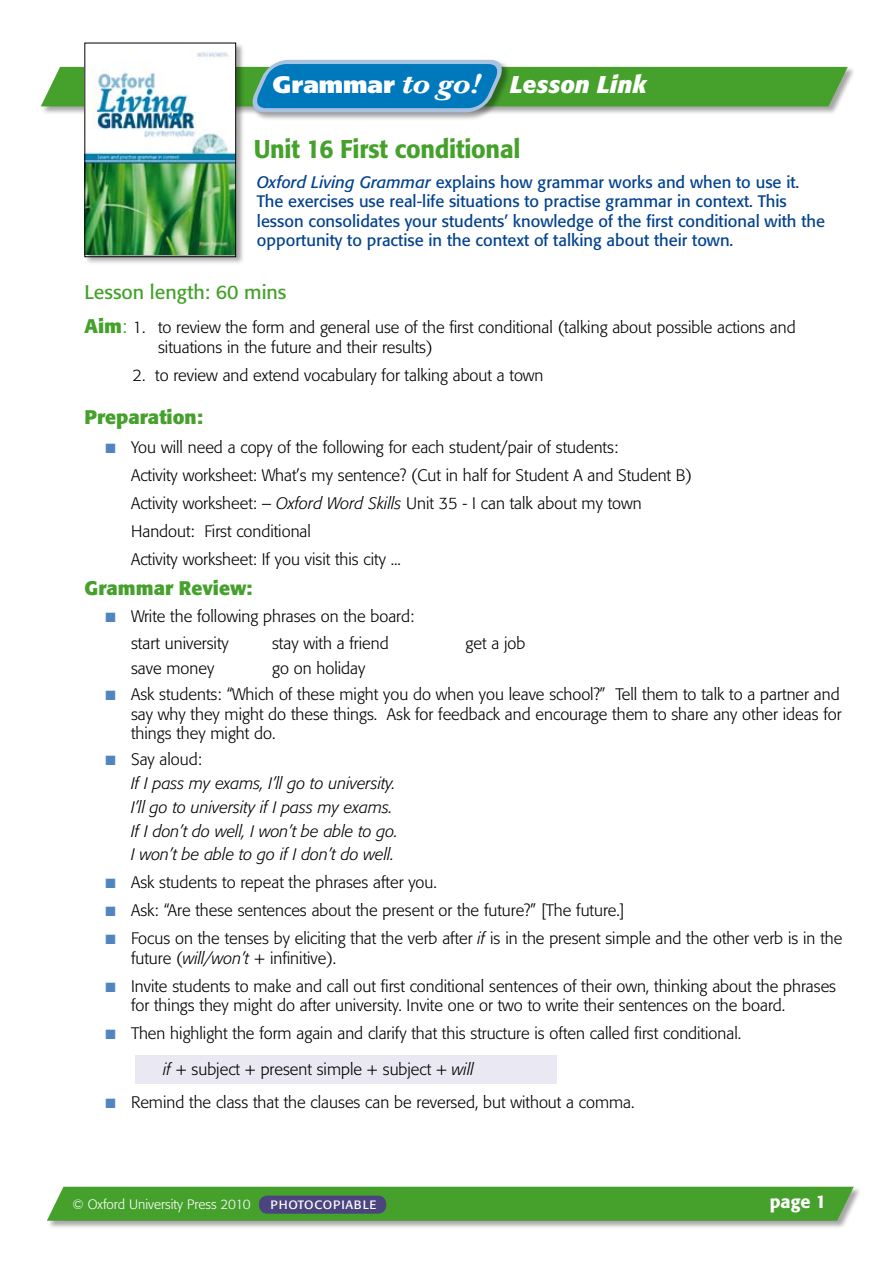
<style>
.page{position:relative;width:893px;height:1263px;background:#fff}
.page>*{position:absolute;margin:0;border:0;box-sizing:border-box;transform-origin:0 0}
.t1{font:500 25.5px "Formata";letter-spacing:-.01em;color:#45a12b;scale:.95 1}
.t2{font:italic 700 24px "Formata";color:#fff}
.t3{font:700 19.5px "Formata";color:#45a12b}
.t4{font:19.5px "Formata";color:#45a12b}
.t5{font:500 18px "Formata";color:#fff}
.t6{font:300 16.5px/19.5px "Formata";color:#000}
.t7{font:16.5px/19.5px "Formata";color:#02428f}
.t8{font:italic 300 16.5px/23.7px "Formata";color:#000}
.t9{font:300 13.5px "Formata";color:#fff}
.t10{font:12px "Formata";letter-spacing:.06em;color:#fff;scale:1.05 1}
.s1{font-family:"Frutiger";font-weight:900;font-style:normal;font-size:23.85px}
.s2{font-family:"Baskerville";font-size:29.55px}
.s3{font-style:italic}
.s4{font-weight:700;font-size:19.5px;color:#45a12b}
.s5{font-size:19.5px;color:#45a12b}
.s6{color:#5185c0}
.s7{font-style:normal}
</style>
<div class="page">
<div style="left:135px;top:1055px;width:422px;height:28px;background:#eae9f3"></div>
<div style="left:46px;top:1186px;width:815px;height:43px;background:#000;opacity:.35"></div>
<div style="left:47px;top:1187px;width:807px;height:34px;background:#45a12b"></div>
<div style="left:259px;top:1195px;width:127px;height:19px;background:#4c447e;border-radius:9px"></div>
<div style="left:40px;top:66px;width:815px;height:50px;background:#000;opacity:.35"></div>
<div style="left:252px;top:59px;width:258px;height:62px;background:#000;opacity:.35"></div>
<svg style="left:41px;top:59px;width:807px;height:55px;background:#5aa688"></svg>
<div style="left:84px;top:42px;width:161px;height:224px;background:#000;opacity:.35"></div>
<img style="left:87px;top:45px;width:147px;height:210px">
<div style="left:85px;top:43px;width:151px;height:214px;border:1px solid #000"></div>
<h2 class="t2" style="left:273px;top:70px;width:375px"><span class="s1">Grammar</span> <span class="s2">to go!</span> Lesson Link</h2>
<h1 class="t1" style="left:254px;top:133px;width:282px">Unit 16 First conditional</h1>
<p class="t7" style="left:257px;top:172px;width:570px"><span class="s3">Oxford Living Grammar</span> explains how grammar works and when to use it.<br>The exercises use real-life situations to practise grammar in context. This lesson consolidates your students’ knowledge of the first conditional with the opportunity to practise in the context of talking about their town.</p>
<p class="t4" style="left:85px;top:280px;width:203px">Lesson length: 60 mins</p>
<p class="t6" style="left:158px;top:318px;width:639px;text-indent:-73px"><span class="s4">Aim</span><span class="s5">:</span> 1. to review the form and general use of the first conditional (talking about possible actions and situations in the future and their results)</p>
<p class="t6" style="left:133px;top:366px;width:412px">2. to review and extend vocabulary for talking about a town</p>
<p class="t3" style="left:85px;top:404px;width:120px">Preparation:</p>
<p class="t6" style="left:131px;top:433px;width:562px;line-height:28px;text-indent:-26px"><span class="s6">■</span> You will need a copy of the following for each student/pair of students:<br>Activity worksheet: What’s my sentence? (Cut in half for Student A and Student B)<br>Activity worksheet: – <span class="s3">Oxford Word Skills</span> Unit 35 - I can talk about my town Handout: First conditional<br>Activity worksheet: If you visit this city ...</p>
<p class="t3" style="left:85px;top:575px;width:169px">Grammar Review:</p>
<p class="t6" style="left:131px;top:603px;width:285px;line-height:26.7px;text-indent:-26px"><span class="s6">■</span> Write the following phrases on the board: start university</p>
<p class="t6" style="left:272px;top:633px;width:118px">stay with a friend</p>
<p class="t6" style="left:466px;top:633px;width:61px">get a job</p>
<p class="t6" style="left:131px;top:659px;width:85px">save money</p>
<p class="t6" style="left:272px;top:659px;width:95px">go on holiday</p>
<p class="t6" style="left:131px;top:685px;width:712px;text-indent:-26px"><span class="s6">■</span> Ask students: “Which of these might you do when you leave school?” Tell them to talk to a partner and say why they might do these things. Ask for feedback and encourage them to share any other ideas for things they might do.</p>
<p class="t8" style="left:131px;top:748px;width:268px;text-indent:-26px"><span class="s6">■</span> <span class="s7">Say aloud:<br></span>If I pass my exams, I’ll go to university.<br>I’ll go to university if I pass my exams.<br>If I don’t do well, I won’t be able to go.<br>I won’t be able to go if I don’t do well.</p>
<p class="t6" style="left:106px;top:873px;width:333px"><span class="s6">■</span> Ask students to repeat the phrases after you.</p>
<p class="t6" style="left:106px;top:901px;width:521px"><span class="s6">■</span> Ask: “Are these sentences about the present or the future?” [The future.]</p>
<p class="t6" style="left:131px;top:929px;width:713px;text-indent:-26px"><span class="s6">■</span> Focus on the tenses by eliciting that the verb after <span class="s3">if</span> is in the present simple and the other verb is in the future (<span class="s3">will/won’t</span> + infinitive).</p>
<p class="t6" style="left:131px;top:976px;width:707px;text-indent:-26px"><span class="s6">■</span> Invite students to make and call out first conditional sentences of their own, thinking about the phrases for things they might do after university. Invite one or two to write their sentences on the board.</p>
<p class="t6" style="left:106px;top:1024px;width:637px"><span class="s6">■</span> Then highlight the form again and clarify that this structure is often called first conditional.</p>
<p class="t6" style="left:163px;top:1059px;width:312px"><span class="s3">if</span> + subject + present simple + subject + <span class="s3">will</span></p>
<p class="t6" style="left:106px;top:1093px;width:530px"><span class="s6">■</span> Remind the class that the clauses can be reversed, but without a comma.</p>
<p class="t9" style="left:73px;top:1196px;width:180px">© Oxford University Press 2010</p>
<p class="t10" style="left:270px;top:1198px;width:102px">Photocopiable</p>
<p class="t5" style="left:770px;top:1190px;width:58px">page 1</p>
</div>
